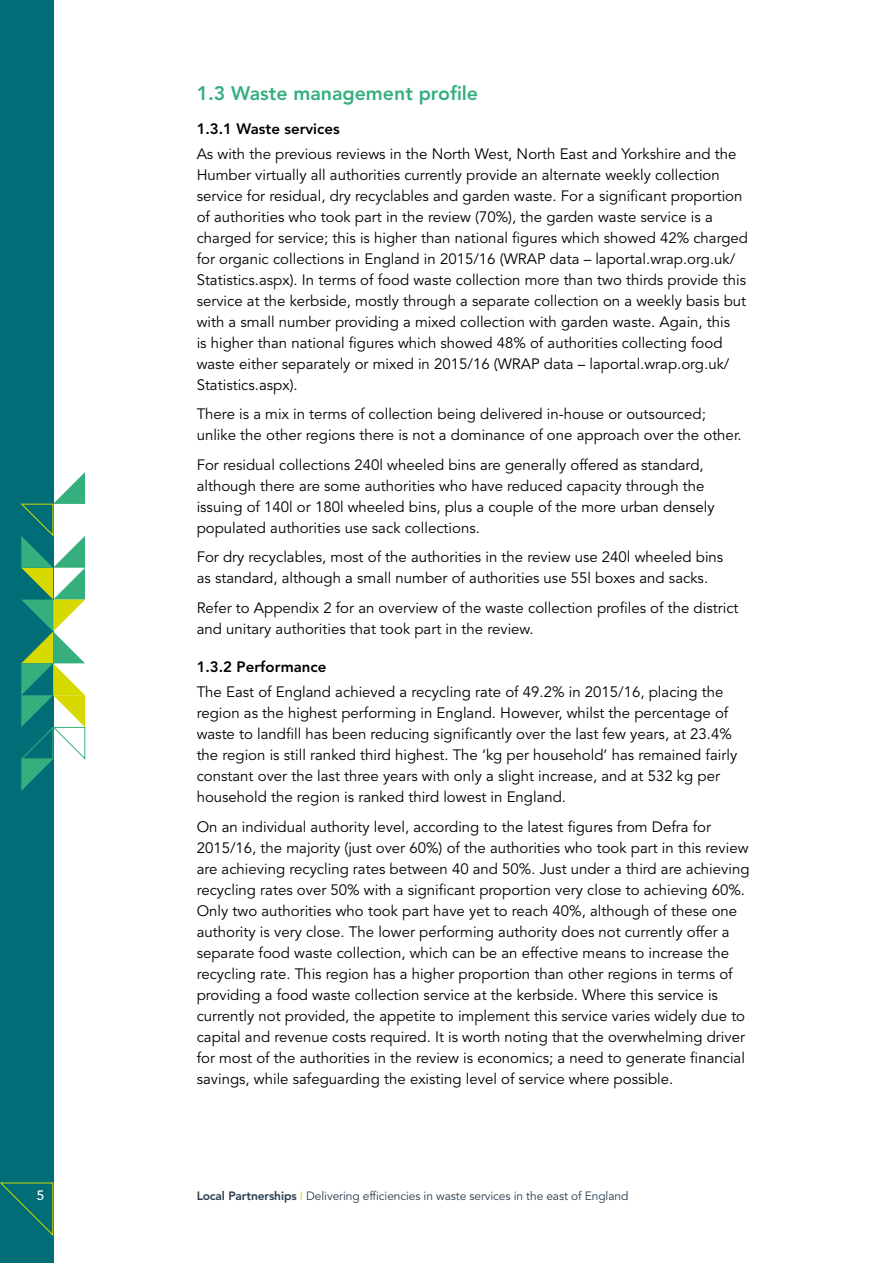
<style>
.page{position:relative;width:893px;height:1263px;background:#fff}
.page>*{position:absolute;margin:0;border:0;box-sizing:border-box;transform-origin:0 0}
.t1{font:800 19.5px "Avenir LT Std";color:#35af7e}
.t2{font:15px/21px "Avenir LT Std";color:#000}
.t3{font:800 15px "Avenir LT Std";color:#000}
.t4{font:500 13.5px "Avenir LT Std";color:#fff}
.t5{font:12px "Avenir LT Std";letter-spacing:-.01em;color:#273c4e}
.s1{font-weight:800}
.s2{color:#d5d900}
</style>
<div class="page">
<div style="left:0;top:0;width:53px;height:1263px;background:#006d77"></div>
<svg style="left:21px;top:472px;width:64px;height:319px"></svg>
<svg style="left:0;top:1182px;width:54px;height:55px"></svg>
<h1 class="t1" style="left:197px;top:81px;width:283px">1.3 Waste management profile</h1>
<p class="t3" style="left:197px;top:119px;width:145px">1.3.1 Waste services</p>
<p class="t2" style="left:197px;top:144px;width:553px">As with the previous reviews in the North West, North East and Yorkshire and the Humber virtually all authorities currently provide an alternate weekly collection service for residual, dry recyclables and garden waste. For a significant proportion of authorities who took part in the review (70%), the garden waste service is a charged for service; this is higher than national figures which showed 42% charged for organic collections in England in 2015/16 (WRAP data – laportal.wrap.org.uk/ Statistics.aspx). In terms of food waste collection more than two thirds provide this service at the kerbside, mostly through a separate collection on a weekly basis but with a small number providing a mixed collection with garden waste. Again, this<br>is higher than national figures which showed 48% of authorities collecting food waste either separately or mixed in 2015/16 (WRAP data – laportal.wrap.org.uk/ Statistics.aspx).</p>
<p class="t2" style="left:197px;top:404px;width:547px">There is a mix in terms of collection being delivered in-house or outsourced; unlike the other regions there is not a dominance of one approach over the other.</p>
<p class="t2" style="left:197px;top:455px;width:519px">For residual collections 240l wheeled bins are generally offered as standard, although there are some authorities who have reduced capacity through the issuing of 140l or 180l wheeled bins, plus a couple of the more urban densely populated authorities use sack collections.</p>
<p class="t2" style="left:197px;top:547px;width:528px">For dry recyclables, most of the authorities in the review use 240l wheeled bins as standard, although a small number of authorities use 55l boxes and sacks.</p>
<p class="t2" style="left:197px;top:598px;width:543px">Refer to Appendix 2 for an overview of the waste collection profiles of the district and unitary authorities that took part in the review.</p>
<p class="t3" style="left:197px;top:658px;width:131px">1.3.2 Performance</p>
<p class="t2" style="left:197px;top:682px;width:542px">The East of England achieved a recycling rate of 49.2% in 2015/16, placing the region as the highest performing in England. However, whilst the percentage of waste to landfill has been reducing significantly over the last few years, at 23.4% the region is still ranked third highest. The ‘kg per household’ has remained fairly constant over the last three years with only a slight increase, and at 532 kg per household the region is ranked third lowest in England.</p>
<p class="t2" style="left:197px;top:816px;width:554px">On an individual authority level, according to the latest figures from Defra for 2015/16, the majority (just over 60%) of the authorities who took part in this review are achieving recycling rates between 40 and 50%. Just under a third are achieving recycling rates over 50% with a significant proportion very close to achieving 60%.<br>Only two authorities who took part have yet to reach 40%, although of these one authority is very close. The lower performing authority does not currently offer a separate food waste collection, which can be an effective means to increase the recycling rate. This region has a higher proportion than other regions in terms of providing a food waste collection service at the kerbside. Where this service is currently not provided, the appetite to implement this service varies widely due to capital and revenue costs required. It is worth noting that the overwhelming driver for most of the authorities in the review is economics; a need to generate financial savings, while safeguarding the existing level of service where possible.</p>
<p class="t4" style="left:37px;top:1188px;width:9px">5</p>
<p class="t5" style="left:197px;top:1189px;width:433px"><span class="s1">Local Partnerships</span> <span class="s2">I</span> Delivering efficiencies in waste services in the east of England</p>
</div>
